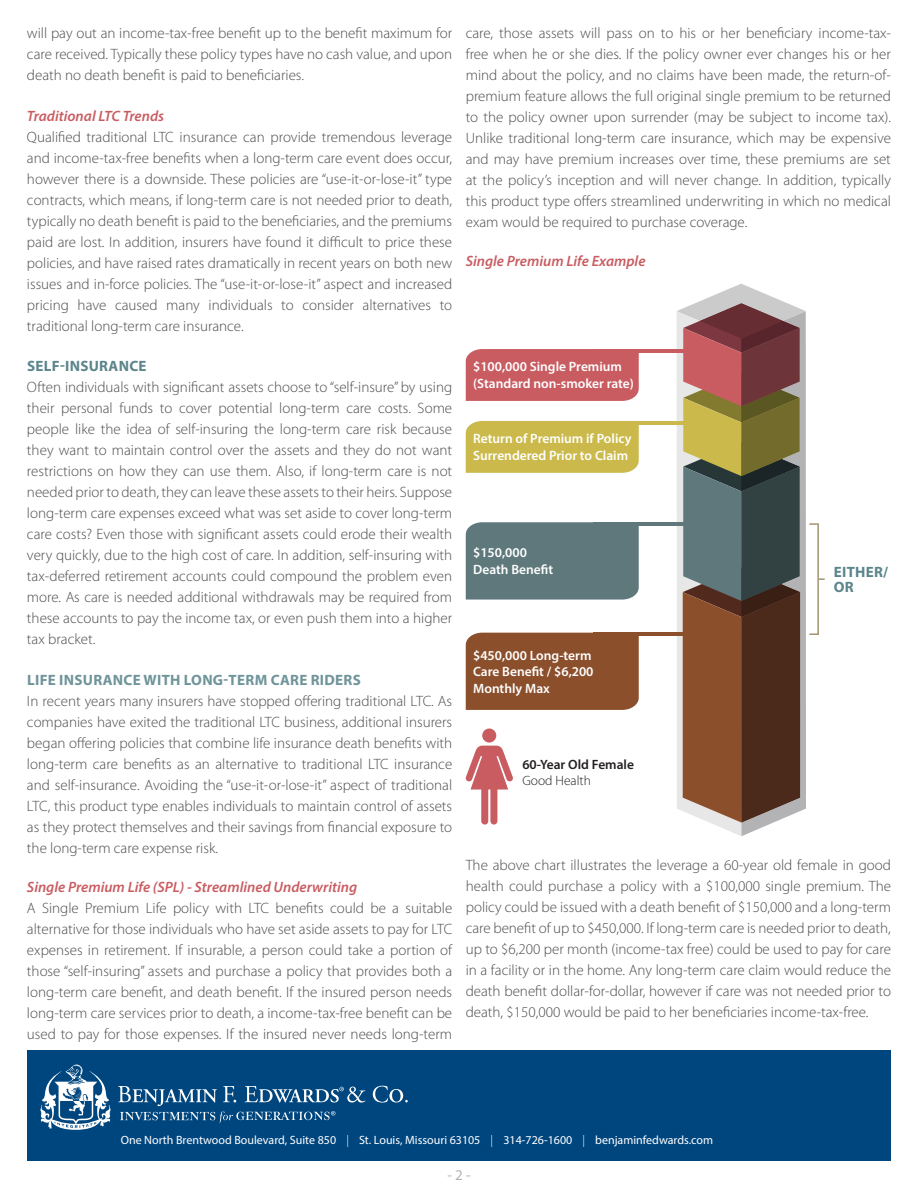
<style>
.page{position:relative;width:918px;height:1188px;background:#fff}
.page>*{position:absolute;margin:0;border:0;box-sizing:border-box;transform-origin:0 0}
.t1{font:300 15px/21px "Myriad Pro";color:#4b4c4d;text-align:justify}
.t2{font:italic 600 15px "Myriad Pro";color:#c95c61}
.t3{font:700 15px "Myriad Pro";letter-spacing:.02em;color:#6f949a}
.t4{font:700 15px/15px "Myriad Pro";letter-spacing:.02em;color:#5c858c}
.t5{font:15px "Myriad Pro";color:#b2b3b7}
.t6{font:600 13.5px/16.5px "Myriad Pro";color:#fff}
.t7{font:600 13.5px "Myriad Pro";color:#231f20}
.t8{font:300 13.5px "Myriad Pro";color:#231f20}
.t9{font:12px "Myriad Pro";color:#fff}
.s1{font-weight:300}
</style>
<div class="page">
<div style="left:27px;top:1051px;width:864px;height:110px;background:#00467e"></div>
<svg style="left:41px;top:1065px;width:70px;height:65px"></svg>
<svg style="left:373px;top:1086px;width:35px;height:17px"></svg>
<svg style="left:118px;top:1086px;width:247px;height:37px"></svg>
<svg style="left:677px;top:284px;width:129px;height:552px"></svg>
<div style="left:466px;top:633px;width:173px;height:77px;background:#8c4f2c"></div>
<div style="left:466px;top:522px;width:173px;height:78px;background:#5e787c"></div>
<div style="left:466px;top:421px;width:173px;height:52px;background:#cbba4b"></div>
<div style="left:466px;top:349px;width:173px;height:52px;background:#c95c61"></div>
<hr style="left:593px;top:633px;width:148px;height:3px;background:#8c4f2c">
<hr style="left:593px;top:522px;width:148px;height:4px;background:#5e787c">
<hr style="left:593px;top:421px;width:142px;height:3px;background:#cbba4b">
<hr style="left:593px;top:349px;width:138px;height:4px;background:#c95c61">
<div style="left:482px;top:729px;width:14px;height:14px;background:#c95c61;border-radius:50%"></div>
<svg style="left:465px;top:746px;width:48px;height:79px"></svg>
<div style="left:809px;top:523px;width:10px;height:112px;border:2px solid #a29571"></div>
<svg style="left:819px;top:578px;width:6px;height:2px"></svg>
<p class="t1" style="left:27px;top:23px;width:427px">will pay out an income-tax-free benefit up to the benefit maximum for care received. Typically these policy types have no cash value, and upon death no death benefit is paid to beneficiaries.</p>
<p class="t2" style="left:27px;top:106px;width:139px">Traditional LTC Trends</p>
<p class="t1" style="left:27px;top:127px;width:427px">Qualified traditional LTC insurance can provide tremendous leverage and income-tax-free benefits when a long-term care event does occur, however there is a downside. These policies are “use-it-or-lose-it” type contracts, which means, if long-term care is not needed prior to death, typically no death benefit is paid to the beneficiaries, and the premiums paid are lost. In addition, insurers have found it difficult to price these policies, and have raised rates dramatically in recent years on both new issues and in-force policies. The “use-it-or-lose-it” aspect and increased pricing have caused many individuals to consider alternatives to traditional long-term care insurance.</p>
<p class="t4" style="left:27px;top:358px;width:121px">SELF-INSURANCE</p>
<p class="t1" style="left:27px;top:377px;width:427px">Often individuals with significant assets choose to “self-insure” by using their personal funds to cover potential long-term care costs. Some people like the idea of self-insuring the long-term care risk because they want to maintain control over the assets and they do not want restrictions on how they can use them. Also, if long-term care is not needed prior to death, they can leave these assets to their heirs. Suppose long-term care expenses exceed what was set aside to cover long-term care costs? Even those with significant assets could erode their wealth very quickly, due to the high cost of care. In addition, self-insuring with tax-deferred retirement accounts could compound the problem even more. As care is needed additional withdrawals may be required from these accounts to pay the income tax, or even push them into a higher tax bracket.</p>
<p class="t3" style="left:27px;top:670px;width:335px">LIFE INSURANCE WITH LONG-TERM CARE RIDERS</p>
<p class="t1" style="left:27px;top:691px;width:427px">In recent years many insurers have stopped offering traditional LTC. As companies have exited the traditional LTC business, additional insurers began offering policies that combine life insurance death benefits with long-term care benefits as an alternative to traditional LTC insurance and self-insurance. Avoiding the “use-it-or-lose-it” aspect of traditional LTC, this product type enables individuals to maintain control of assets as they protect themselves and their savings from financial exposure to the long-term care expense risk.</p>
<p class="t2" style="left:27px;top:877px;width:332px">Single Premium Life (SPL) - Streamlined Underwriting</p>
<p class="t1" style="left:27px;top:898px;width:427px">A Single Premium Life policy with LTC benefits could be a suitable alternative for those individuals who have set aside assets to pay for LTC expenses in retirement. If insurable, a person could take a portion of those “self-insuring” assets and purchase a policy that provides both a long-term care benefit, and death benefit. If the insured person needs long-term care services prior to death, a income-tax-free benefit can be used to pay for those expenses. If the insured never needs long-term</p>
<p class="t1" style="left:466px;top:23px;width:427px">care, those assets will pass on to his or her beneficiary income-tax&shy;free when he or she dies. If the policy owner ever changes his or her mind about the policy, and no claims have been made, the return-of&shy;premium feature allows the full original single premium to be returned to the policy owner upon surrender (may be subject to income tax).<br>Unlike traditional long-term care insurance, which may be expensive and may have premium increases over time, these premiums are set at the policy’s inception and will never change. In addition, typically this product type offers streamlined underwriting in which no medical exam would be required to purchase coverage.</p>
<p class="t2" style="left:466px;top:252px;width:181px">Single Premium Life Example</p>
<p class="t6" style="left:473px;top:358px;width:162px">$100,000 Single Premium (Standard non-smoker rate)</p>
<p class="t6" style="left:473px;top:430px;width:160px">Return of Premium if Policy<br>Surrendered Prior to Claim</p>
<p class="t6" style="left:473px;top:544px;width:81px">$150,000<br>Death Benefit</p>
<p class="t6" style="left:473px;top:647px;width:122px">$450,000 Long-term<br>Care Benefit / $6,200<br>Monthly Max</p>
<p class="t7" style="left:522px;top:756px;width:113px">60-Year Old Female</p>
<p class="t8" style="left:522px;top:773px;width:70px">Good Health</p>
<p class="t4" style="left:834px;top:564px;width:56px">EITHER/<br>OR</p>
<p class="t1" style="left:466px;top:855px;width:427px">The above chart illustrates the leverage a 60-year old female in good health could purchase a policy with a $100,000 single premium. The policy could be issued with a death benefit of $150,000 and a long-term care benefit of up to $450,000. If long-term care is needed prior to death, up to $6,200 per month (income-tax free) could be used to pay for care in a facility or in the home. Any long-term care claim would reduce the death benefit dollar-for-dollar, however if care was not needed prior to death, $150,000 would be paid to her beneficiaries income-tax-free.</p>
<p class="t9" style="left:121px;top:1133px;width:594px">One North Brentwood Boulevard, Suite 850 <span class="s1">|</span> St. Louis, Missouri 63105 <span class="s1">|</span> 314-726-1600 <span class="s1">|</span> benjaminfedwards.com</p>
<p class="t5" style="left:447px;top:1166px;width:25px">- 2 -</p>
</div>
